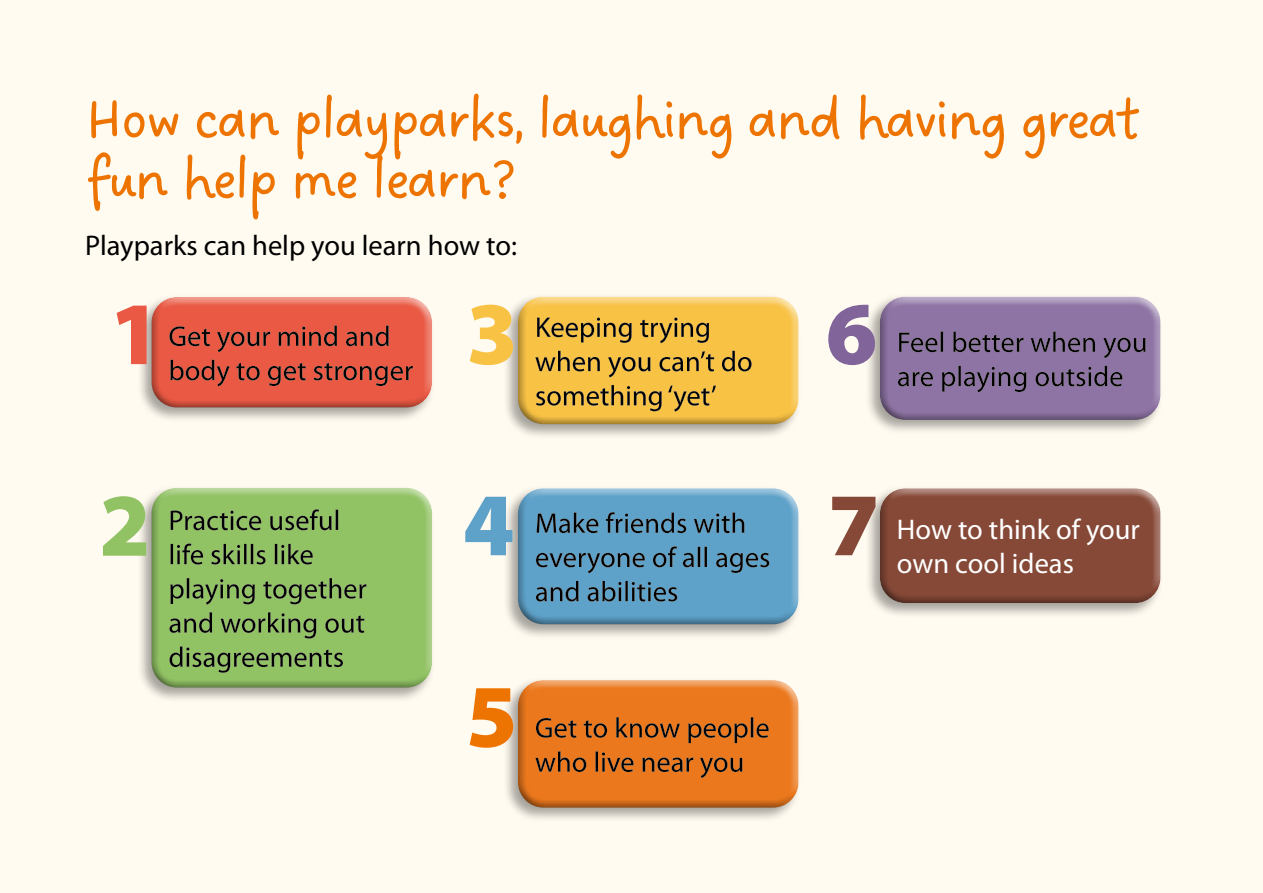
<style>
.page{position:relative;width:1263px;height:893px;background:#fffbf1}
.page>*{position:absolute;margin:0;border:0;box-sizing:border-box;transform-origin:0 0}
.t1{font:900 90px "Myriad Pro";color:#864938}
.t2{font:900 90px "Myriad Pro";color:#f8c245}
.t3{font:900 90px "Myriad Pro";color:#80649a}
.t4{font:900 90px "Myriad Pro";color:#ee7402}
.t5{font:900 90px "Myriad Pro";color:#5ea1c9}
.t6{font:900 90px "Myriad Pro";color:#e95943}
.t7{font:900 90px "Myriad Pro";color:#91c264}
.t8{font:60px/60px "Dreaming Outloud Sans";letter-spacing:-.05em;color:#ee7402}
.t9{font:28.5px "Myriad Pro";color:#000}
.t10{font:28.5px "Myriad Pro";color:#fff}
</style>
<div class="page">
<div style="left:865px;top:485px;width:299px;height:134px;background:#000;opacity:.35"></div>
<div style="left:879px;top:479px;width:290px;height:119px;background:#fff;opacity:.75"></div>
<div style="left:871px;top:494px;width:290px;height:110px;background:#000;opacity:.75"></div>
<div style="left:865px;top:293px;width:299px;height:142px;background:#000;opacity:.35"></div>
<div style="left:879px;top:288px;width:290px;height:126px;background:#fff;opacity:.75"></div>
<div style="left:871px;top:302px;width:290px;height:119px;background:#000;opacity:.75"></div>
<div style="left:503px;top:293px;width:299px;height:147px;background:#000;opacity:.35"></div>
<div style="left:517px;top:288px;width:290px;height:130px;background:#fff;opacity:.75"></div>
<div style="left:509px;top:302px;width:290px;height:124px;background:#000;opacity:.75"></div>
<div style="left:503px;top:677px;width:299px;height:146px;background:#000;opacity:.35"></div>
<div style="left:518px;top:671px;width:290px;height:131px;background:#fff;opacity:.75"></div>
<div style="left:509px;top:686px;width:290px;height:123px;background:#000;opacity:.75"></div>
<div style="left:503px;top:485px;width:299px;height:155px;background:#000;opacity:.35"></div>
<div style="left:517px;top:479px;width:291px;height:140px;background:#fff;opacity:.75"></div>
<div style="left:509px;top:494px;width:290px;height:131px;background:#000;opacity:.75"></div>
<div style="left:136px;top:294px;width:299px;height:129px;background:#000;opacity:.35"></div>
<div style="left:151px;top:288px;width:290px;height:114px;background:#fff;opacity:.75"></div>
<div style="left:142px;top:303px;width:290px;height:105px;background:#000;opacity:.75"></div>
<div style="left:136px;top:484px;width:299px;height:219px;background:#000;opacity:.35"></div>
<div style="left:151px;top:479px;width:290px;height:203px;background:#fff;opacity:.75"></div>
<div style="left:142px;top:493px;width:290px;height:195px;background:#000;opacity:.75"></div>
<p class="t8" style="left:85px;top:92px;width:1057px">How can playparks, laughing and having great fun help me learn?</p>
<p class="t9" style="left:85px;top:228px;width:433px">Playparks can help you learn how to:</p>
<h1 class="t6" style="left:110px;top:274px;width:53px">1</h1>
<h1 class="t7" style="left:99px;top:465px;width:53px">2</h1>
<h1 class="t2" style="left:466px;top:274px;width:53px">3</h1>
<h1 class="t3" style="left:826px;top:274px;width:53px">6</h1>
<h1 class="t5" style="left:463px;top:465px;width:53px">4</h1>
<h1 class="t4" style="left:466px;top:656px;width:53px">5</h1>
<h1 class="t1" style="left:828px;top:465px;width:53px">7</h1>
<p class="t10" style="left:897px;top:512px;width:244px">How to think of your</p>
<p class="t10" style="left:897px;top:546px;width:178px">own cool ideas</p>
</div>
